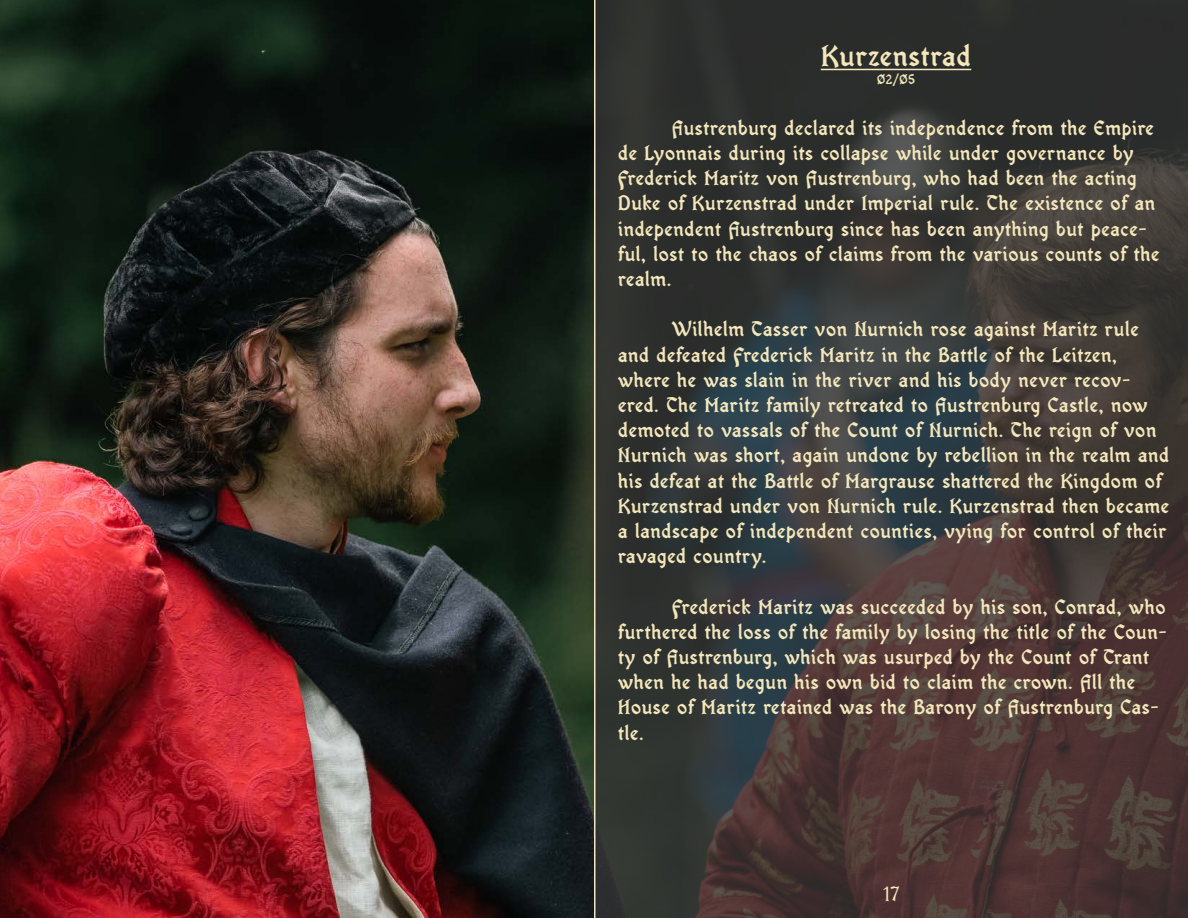
<style>
.page{position:relative;width:1188px;height:918px;background:#fff}
.page>*{position:absolute;margin:0;border:0;box-sizing:border-box;transform-origin:0 0}
.t1{font:700 30px "Oldania ADF Std";color:#f4e7bb}
.t2{font:22.5px "Oldania ADF Std";color:#f4e7bb}
.t3{font:700 21px/25.2px "Oldania ADF Std";color:#f4e7bb}
.t4{font:700 15px "Oldania ADF Std";color:#f4e7bb}
</style>
<div class="page">
<svg style="left:596px;top:0;width:592px;height:918px;background:#3b3635"></svg>
<hr style="left:821px;top:69px;width:150px;height:1px;background:#f4e7bb">
<img style="left:0;top:0;width:596px;height:918px">
<p class="t1" style="left:821px;top:39px;width:152px">Kurzenstrad</p>
<p class="t4" style="left:877px;top:71px;width:40px">02/05</p>
<p class="t3" style="left:618px;top:115px;width:544px;text-indent:54px">Austrenburg declared its independence from the Empire de Lyonnais during its collapse while under governance by Frederick Maritz von Austrenburg, who had been the acting Duke of Kurzenstrad under Imperial rule. The existence of an independent Austrenburg since has been anything but peace&shy;ful, lost to the chaos of claims from the various counts of the realm.</p>
<p class="t3" style="left:618px;top:317px;width:553px;text-indent:54px">Wilhelm Tasser von Nurnich rose against Maritz rule and defeated Frederick Maritz in the Battle of the Leitzen, where he was slain in the river and his body never recov&shy;ered. The Maritz family retreated to Austrenburg Castle, now demoted to vassals of the Count of Nurnich. The reign of von Nurnich was short, again undone by rebellion in the realm and his defeat at the Battle of Margrause shattered the Kingdom of Kurzenstrad under von Nurnich rule. Kurzenstrad then became a landscape of independent counties, vying for control of their ravaged country.</p>
<p class="t3" style="left:618px;top:594px;width:551px;text-indent:54px">Frederick Maritz was succeeded by his son, Conrad, who furthered the loss of the family by losing the title of the Coun&shy;ty of Austrenburg, which was usurped by the Count of Trant when he had begun his own bid to claim the crown. All the House of Maritz retained was the Barony of Austrenburg Cas&shy;tle.</p>
<p class="t2" style="left:884px;top:880px;width:17px">17</p>
</div>
